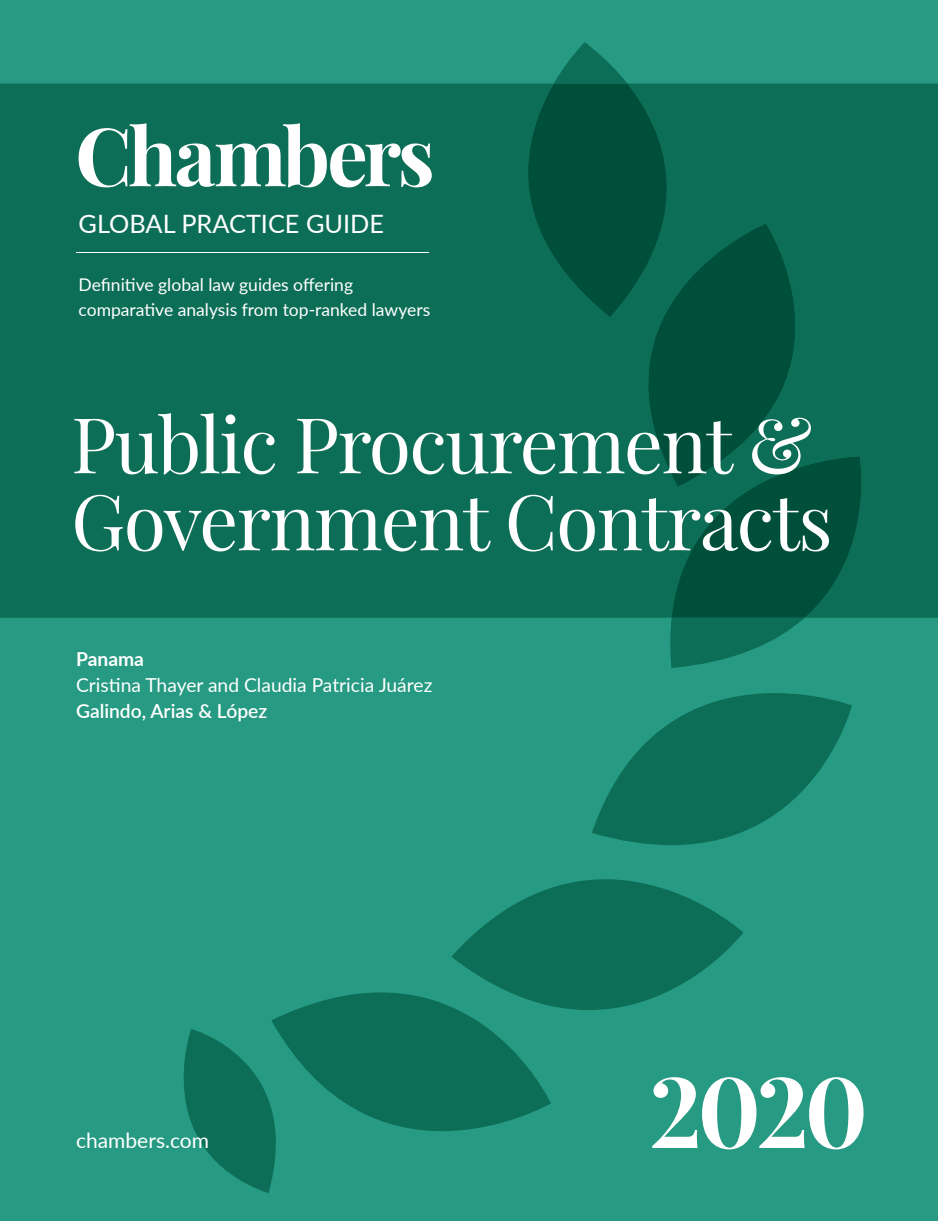
<style>
.page{position:relative;width:938px;height:1221px;background:#fff}
.page>*{position:absolute;margin:0;border:0;box-sizing:border-box;transform-origin:0 0}
.t1{font:700 98px "Playfair Display";color:#fff}
.t2{font:77px/77px "Playfair Display";letter-spacing:-.02em;color:#fff}
.t3{font:25.38px "Lato";color:#fff}
.t4{font:21px "Lato";color:#fff}
.t5{font:19.25px "Lato";color:#fff}
.t6{font:600 19.25px "Lato";color:#fff}
.t7{font:700 19.25px "Lato";color:#fff}
.t8{font:17.5px/24.5px "Lato";color:#fff}
</style>
<div class="page">
<div style="left:0;top:0;width:938px;height:1220px;background:#269a82"></div>
<div style="left:0;top:84px;width:938px;height:533px;background:#0d6e57"></div>
<svg style="left:554px;top:42px;width:73px;height:42px"></svg>
<svg style="left:498px;top:84px;width:202px;height:233px;background:#065d47"></svg>
<svg style="left:577px;top:223px;width:296px;height:264px;background:#07604a"></svg>
<svg style="left:669px;top:456px;width:207px;height:212px;background:#09644e"></svg>
<svg style="left:592px;top:693px;width:260px;height:152px"></svg>
<svg style="left:183px;top:879px;width:560px;height:314px"></svg>
<svg style="left:79px;top:123px;width:353px;height:64px;background:#63a192"></svg>
<hr style="left:76px;top:253px;width:353px;height:1px;background:#fff">
<h3 class="t3" style="left:79px;top:205px;width:307px">GLOBAL PRACTICE GUIDE</h3>
<p class="t8" style="left:79px;top:272px;width:353px">Definitive global law guides offering comparative analysis from top-ranked lawyers</p>
<h2 class="t2" style="left:71px;top:405px;width:763px">Public Procurement &amp;<br>Government Contracts</h2>
<p class="t7" style="left:76px;top:644px;width:69px">Panama</p>
<p class="t5" style="left:76px;top:671px;width:358px">Cristina Thayer and Claudia Patricia Juárez</p>
<p class="t6" style="left:76px;top:697px;width:193px">Galindo, Arias &amp; López</p>
<p class="t4" style="left:76px;top:1125px;width:134px">chambers.com</p>
<h1 class="t1" style="left:649px;top:1049px;width:220px">2020</h1>
</div>
